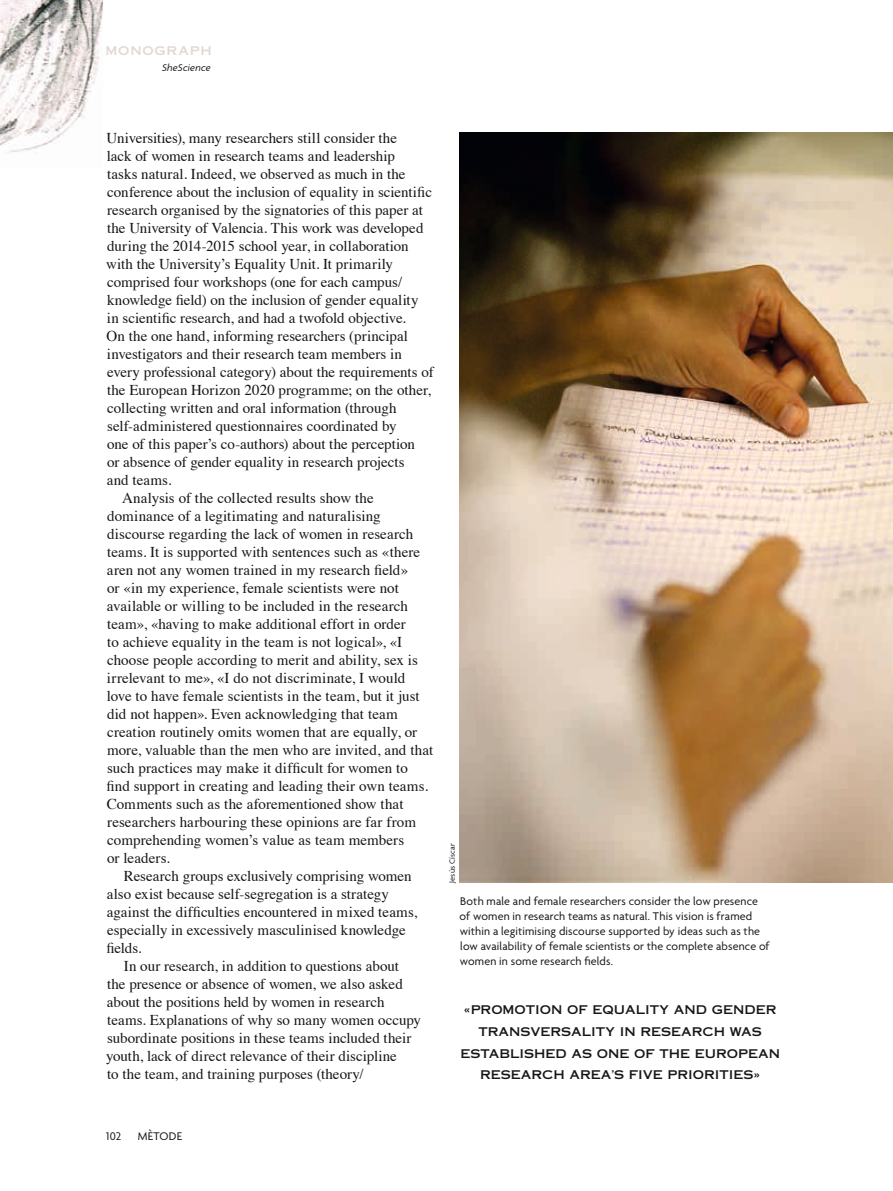
<style>
.page{position:relative;width:893px;height:1191px;background:#fff}
.page>*{position:absolute;margin:0;border:0;box-sizing:border-box;transform-origin:0 0}
.t1{font:15px "Times";color:#151616}
.t2{font:12px/15px "Agenda";letter-spacing:.01em;color:#151616}
.t3{font:12px/21.8px "Copperplate Thirty One AB";color:#151616;text-align:center}
.t4{font:12px "Copperplate Thirty One AB";letter-spacing:.06em;color:#e2d7d3}
.t5{font:italic 10.5px "Agenda";letter-spacing:.015em;color:#151616}
.t6{font:8.25px "Agenda";letter-spacing:.02em;color:#151616}
</style>
<div class="page">
<img style="left:0;top:0;width:102px;height:154px">
<img style="left:459px;top:133px;width:434px;height:750px">
<p class="t4" style="left:106px;top:44px;width:108px">MONOGRAPH</p>
<p class="t5" style="left:162px;top:61px;width:50px">SheScience</p>
<p class="t1" style="left:107px;top:124px;width:292px">Universities), many researchers still consider the</p>
<p class="t1" style="left:107px;top:142px;width:290px">lack of women in research teams and leadership</p>
<p class="t1" style="left:107px;top:160px;width:300px">tasks natural. Indeed, we observed as much in the</p>
<p class="t1" style="left:107px;top:178px;width:326px">conference about the inclusion of equality in scientific</p>
<p class="t1" style="left:107px;top:196px;width:317px">research organised by the signatories of this paper at</p>
<p class="t1" style="left:107px;top:214px;width:318px">the University of Valencia. This work was developed</p>
<p class="t1" style="left:107px;top:232px;width:303px">during the 2014-2015 school year, in collaboration</p>
<p class="t1" style="left:106px;top:250px;width:288px">with the University’s Equality Unit. It primarily</p>
<p class="t1" style="left:107px;top:268px;width:297px">comprised four workshops (one for each campus/</p>
<p class="t1" style="left:107px;top:286px;width:313px">knowledge field) on the inclusion of gender equality</p>
<p class="t1" style="left:107px;top:304px;width:300px">in scientific research, and had a twofold objective.</p>
<p class="t1" style="left:107px;top:322px;width:303px">On the one hand, informing researchers (principal</p>
<p class="t1" style="left:107px;top:340px;width:297px">investigators and their research team members in</p>
<p class="t1" style="left:107px;top:358px;width:328px">every professional category) about the requirements of</p>
<p class="t1" style="left:107px;top:376px;width:325px">the European Horizon 2020 programme; on the other,</p>
<p class="t1" style="left:107px;top:394px;width:291px">collecting written and oral information (through</p>
<p class="t1" style="left:107px;top:412px;width:291px">self-administered questionnaires coordinated by</p>
<p class="t1" style="left:107px;top:430px;width:309px">one of this paper’s co-authors) about the perception</p>
<p class="t1" style="left:107px;top:448px;width:299px">or absence of gender equality in research projects</p>
<p class="t1" style="left:107px;top:466px;width:66px">and teams.</p>
<p class="t1" style="left:122px;top:484px;width:253px">Analysis of the collected results show the</p>
<p class="t1" style="left:107px;top:502px;width:275px">dominance of a legitimating and naturalising</p>
<p class="t1" style="left:107px;top:520px;width:308px">discourse regarding the lack of women in research</p>
<p class="t1" style="left:107px;top:538px;width:315px">teams. It is supported with sentences such as «there</p>
<p class="t1" style="left:107px;top:556px;width:303px">aren not any women trained in my research field»</p>
<p class="t1" style="left:107px;top:574px;width:293px">or «in my experience, female scientists were not</p>
<p class="t1" style="left:107px;top:592px;width:303px">available or willing to be included in the research</p>
<p class="t1" style="left:107px;top:610px;width:300px">team», «having to make additional effort in order</p>
<p class="t1" style="left:107px;top:628px;width:297px">to achieve equality in the team is not logical», «I</p>
<p class="t1" style="left:107px;top:646px;width:312px">choose people according to merit and ability, sex is</p>
<p class="t1" style="left:107px;top:664px;width:300px">irrelevant to me», «I do not discriminate, I would</p>
<p class="t1" style="left:107px;top:682px;width:314px">love to have female scientists in the team, but it just</p>
<p class="t1" style="left:107px;top:700px;width:292px">did not happen». Even acknowledging that team</p>
<p class="t1" style="left:107px;top:718px;width:312px">creation routinely omits women that are equally, or</p>
<p class="t1" style="left:107px;top:736px;width:328px">more, valuable than the men who are invited, and that</p>
<p class="t1" style="left:107px;top:754px;width:302px">such practices may make it difficult for women to</p>
<p class="t1" style="left:106px;top:772px;width:323px">find support in creating and leading their own teams.</p>
<p class="t1" style="left:107px;top:790px;width:298px">Comments such as the aforementioned show that</p>
<p class="t1" style="left:107px;top:808px;width:310px">researchers harbouring these opinions are far from</p>
<p class="t1" style="left:107px;top:826px;width:299px">comprehending women’s value as team members</p>
<p class="t1" style="left:107px;top:844px;width:64px">or leaders.</p>
<p class="t1" style="left:124px;top:862px;width:289px">Research groups exclusively comprising women</p>
<p class="t1" style="left:107px;top:880px;width:284px">also exist because self-segregation is a strategy</p>
<p class="t1" style="left:107px;top:898px;width:312px">against the difficulties encountered in mixed teams,</p>
<p class="t1" style="left:107px;top:916px;width:300px">especially in excessively masculinised knowledge</p>
<p class="t1" style="left:106px;top:934px;width:37px">fields.</p>
<p class="t1" style="left:124px;top:952px;width:277px">In our research, in addition to questions about</p>
<p class="t1" style="left:107px;top:970px;width:297px">the presence or absence of women, we also asked</p>
<p class="t1" style="left:107px;top:988px;width:279px">about the positions held by women in research</p>
<p class="t1" style="left:107px;top:1006px;width:316px">teams. Explanations of why so many women occupy</p>
<p class="t1" style="left:107px;top:1024px;width:306px">subordinate positions in these teams included their</p>
<p class="t1" style="left:106px;top:1042px;width:292px">youth, lack of direct relevance of their discipline</p>
<p class="t1" style="left:107px;top:1060px;width:258px">to the team, and training purposes (theory/</p>
<p class="t6" style="left:447px;top:883px;width:41px;rotate:-90deg">Jesús Císcar</p>
<p class="t2" style="left:460px;top:893px;width:312px">Both male and female researchers consider the low presence of women in research teams as natural. This vision is framed within a legitimising discourse supported by ideas such as the low availability of female scientists or the complete absence of women in some research fields.</p>
<p class="t3" style="left:461px;top:999px;width:321px">«PROMOTION OF EQUALITY AND GENDER TRANSVERSALITY IN RESEARCH WAS ESTABLISHED AS ONE OF THE EUROPEAN RESEARCH AREA’S FIVE PRIORITIES»</p>
<p class="t2" style="left:106px;top:1128px;width:16px">102</p>
<p class="t2" style="left:138px;top:1128px;width:46px">MÈTODE</p>
</div>
